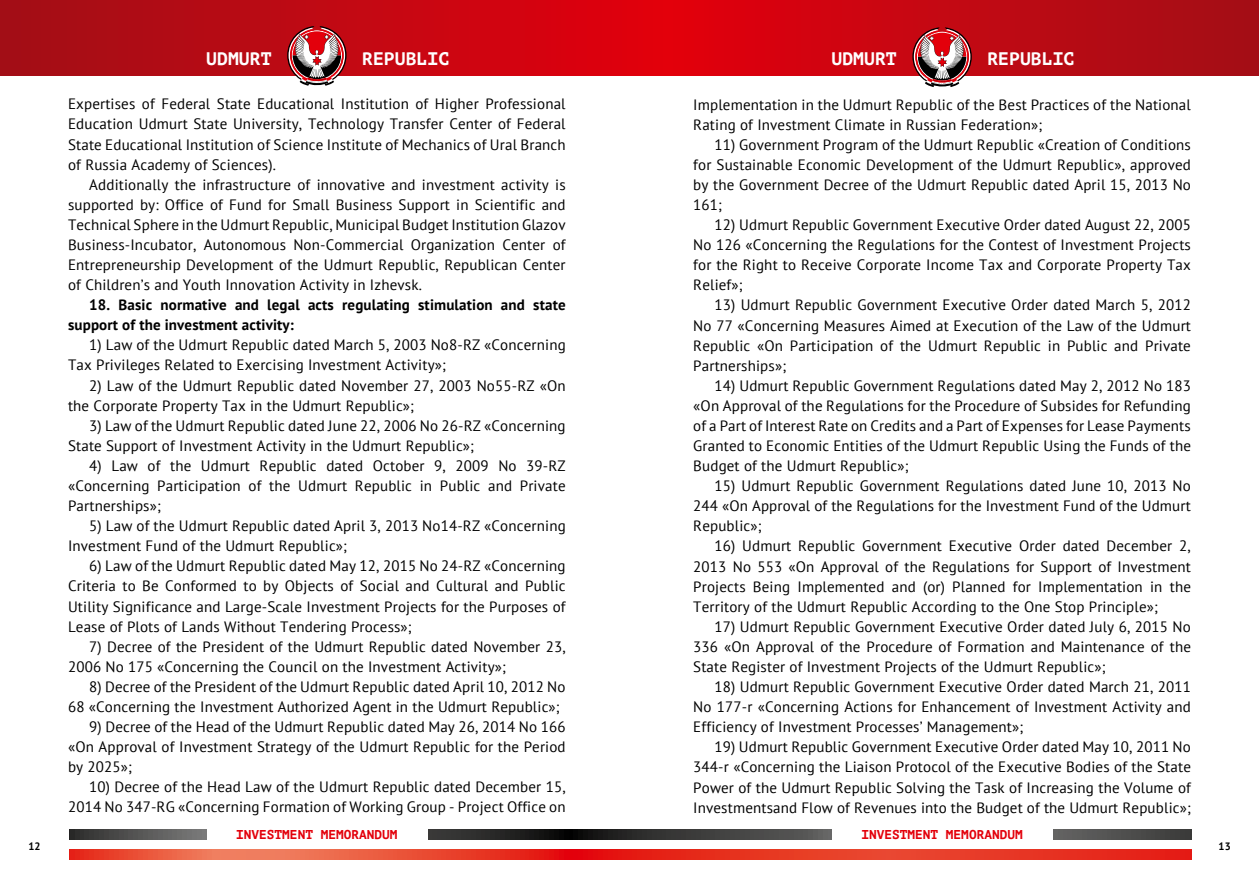
<style>
.page{position:relative;width:1259px;height:893px;background:#fff}
.page>*{position:absolute;margin:0;border:0;box-sizing:border-box;transform-origin:0 0}
.t1{font:700 18.15px "PT Mono";color:#fff}
.t2{font:15px/20.1px "PT Sans";letter-spacing:.01em;color:#000;text-align:justify}
.t3{font:700 15px/20.1px "PT Sans";letter-spacing:.01em;color:#000}
.t4{font:700 12.75px "PT Mono";color:#e3000b}
.t5{font:700 10.65px "PT Sans";color:#000}
</style>
<div class="page">
<svg style="left:69px;top:850px;width:1122px;height:9px;background:#e83e2c"></svg>
<svg style="left:69px;top:829px;width:1122px;height:10px;background:#3f3f3e"></svg>
<div style="left:207px;top:806px;width:220px;height:41px;background:#fff"></div>
<div style="left:832px;top:806px;width:220px;height:41px;background:#fff"></div>
<svg style="left:0;top:0;width:1259px;height:75px;background:#c10711"></svg>
<svg style="left:287px;top:26px;width:59px;height:60px"></svg>
<svg style="left:912px;top:27px;width:59px;height:60px"></svg>
<p class="t1" style="left:206px;top:48px;width:67px">UDMURT</p>
<p class="t1" style="left:362px;top:48px;width:89px">REPUBLIC</p>
<p class="t1" style="left:831px;top:48px;width:67px">UDMURT</p>
<p class="t1" style="left:987px;top:48px;width:89px">REPUBLIC</p>
<p class="t2" style="left:68px;top:94px;width:499px">Expertises of Federal State Educational Institution of Higher Professional Education Udmurt State University, Technology Transfer Center of Federal State Educational Institution of Science Institute of Mechanics of Ural Branch of Russia Academy of Sciences).</p>
<p class="t2" style="left:68px;top:174px;width:499px;text-indent:21px">Additionally the infrastructure of innovative and investment activity is supported by: Office of Fund for Small Business Support in Scientific and Technical Sphere in the Udmurt Republic, Municipal Budget Institution Glazov Business-Incubator, Autonomous Non-Commercial Organization Center of Entrepreneurship Development of the Udmurt Republic, Republican Center of Children’s and Youth Innovation Activity in Izhevsk.</p>
<p class="t3" style="left:68px;top:295px;width:499px;text-indent:21px">18. Basic normative and legal acts regulating stimulation and state support of the investment activity:</p>
<p class="t2" style="left:68px;top:335px;width:499px;text-indent:21px">1) Law of the Udmurt Republic dated March 5, 2003 No8-RZ «Concerning<br>Tax Privileges Related to Exercising Investment Activity»;</p>
<p class="t2" style="left:68px;top:375px;width:499px;text-indent:21px">2) Law of the Udmurt Republic dated November 27, 2003 No55-RZ «On the Corporate Property Tax in the Udmurt Republic»;</p>
<p class="t2" style="left:68px;top:415px;width:499px;text-indent:21px">3) Law of the Udmurt Republic dated June 22, 2006 No 26-RZ «Concerning<br>State Support of Investment Activity in the Udmurt Republic»;</p>
<p class="t2" style="left:68px;top:455px;width:499px;text-indent:21px">4) Law of the Udmurt Republic dated October 9, 2009 No 39-RZ «Concerning Participation of the Udmurt Republic in Public and Private Partnerships»;</p>
<p class="t2" style="left:68px;top:515px;width:499px;text-indent:21px">5) Law of the Udmurt Republic dated April 3, 2013 No14-RZ «Concerning<br>Investment Fund of the Udmurt Republic»;</p>
<p class="t2" style="left:68px;top:556px;width:499px;text-indent:21px">6) Law of the Udmurt Republic dated May 12, 2015 No 24-RZ «Concerning Criteria to Be Conformed to by Objects of Social and Cultural and Public Utility Significance and Large-Scale Investment Projects for the Purposes of Lease of Plots of Lands Without Tendering Process»;</p>
<p class="t2" style="left:68px;top:636px;width:499px;text-indent:21px">7) Decree of the President of the Udmurt Republic dated November 23,<br>2006 No 175 «Concerning the Council on the Investment Activity»;</p>
<p class="t2" style="left:68px;top:676px;width:499px;text-indent:21px">8) Decree of the President of the Udmurt Republic dated April 10, 2012 No<br>68 «Concerning the Investment Authorized Agent in the Udmurt Republic»;</p>
<p class="t2" style="left:68px;top:716px;width:499px;text-indent:21px">9) Decree of the Head of the Udmurt Republic dated May 26, 2014 No 166 «On Approval of Investment Strategy of the Udmurt Republic for the Period by 2025»;</p>
<p class="t2" style="left:68px;top:777px;width:499px;text-align:right">10) Decree of the Head Law of the Udmurt Republic dated December 15,<br>2014 No 347-RG «Concerning Formation of Working Group - Project Office on</p>
<p class="t2" style="left:693px;top:94px;width:499px">Implementation in the Udmurt Republic of the Best Practices of the National<br>Rating of Investment Climate in Russian Federation»;</p>
<p class="t2" style="left:693px;top:134px;width:499px;text-indent:21px">11) Government Program of the Udmurt Republic «Creation of Conditions for Sustainable Economic Development of the Udmurt Republic», approved by the Government Decree of the Udmurt Republic dated April 15, 2013 No 161;</p>
<p class="t2" style="left:693px;top:214px;width:499px;text-indent:21px">12) Udmurt Republic Government Executive Order dated August 22, 2005<br>No 126 «Concerning the Regulations for the Contest of Investment Projects for the Right to Receive Corporate Income Tax and Corporate Property Tax Relief»;</p>
<p class="t2" style="left:693px;top:295px;width:499px;text-indent:21px">13) Udmurt Republic Government Executive Order dated March 5, 2012<br>No 77 «Concerning Measures Aimed at Execution of the Law of the Udmurt Republic «On Participation of the Udmurt Republic in Public and Private Partnerships»;</p>
<p class="t2" style="left:693px;top:375px;width:499px;text-indent:21px">14) Udmurt Republic Government Regulations dated May 2, 2012 No 183 «On Approval of the Regulations for the Procedure of Subsides for Refunding of a Part of Interest Rate on Credits and a Part of Expenses for Lease Payments Granted to Economic Entities of the Udmurt Republic Using the Funds of the Budget of the Udmurt Republic»;</p>
<p class="t2" style="left:693px;top:475px;width:499px;text-indent:21px">15) Udmurt Republic Government Regulations dated June 10, 2013 No 244 «On Approval of the Regulations for the Investment Fund of the Udmurt Republic»;</p>
<p class="t2" style="left:693px;top:536px;width:499px;text-indent:21px">16) Udmurt Republic Government Executive Order dated December 2, 2013 No 553 «On Approval of the Regulations for Support of Investment Projects Being Implemented and (or) Planned for Implementation in the Territory of the Udmurt Republic According to the One Stop Principle»;</p>
<p class="t2" style="left:693px;top:616px;width:499px;text-indent:21px">17) Udmurt Republic Government Executive Order dated July 6, 2015 No 336 «On Approval of the Procedure of Formation and Maintenance of the State Register of Investment Projects of the Udmurt Republic»;</p>
<p class="t2" style="left:693px;top:676px;width:499px;text-indent:21px">18) Udmurt Republic Government Executive Order dated March 21, 2011<br>No 177-r «Concerning Actions for Enhancement of Investment Activity and Efficiency of Investment Processes’ Management»;</p>
<p class="t2" style="left:693px;top:737px;width:499px;text-indent:21px">19) Udmurt Republic Government Executive Order dated May 10, 2011 No 344-r «Concerning the Liaison Protocol of the Executive Bodies of the State Power of the Udmurt Republic Solving the Task of Increasing the Volume of Investmentsand Flow of Revenues into the Budget of the Udmurt Republic»;</p>
<p class="t4" style="left:236px;top:827px;width:163px">INVESTMENT MEMORANDUM</p>
<p class="t4" style="left:861px;top:827px;width:163px">INVESTMENT MEMORANDUM</p>
<p class="t5" style="left:29px;top:840px;width:14px">12</p>
<p class="t5" style="left:1218px;top:840px;width:14px">13</p>
</div>
